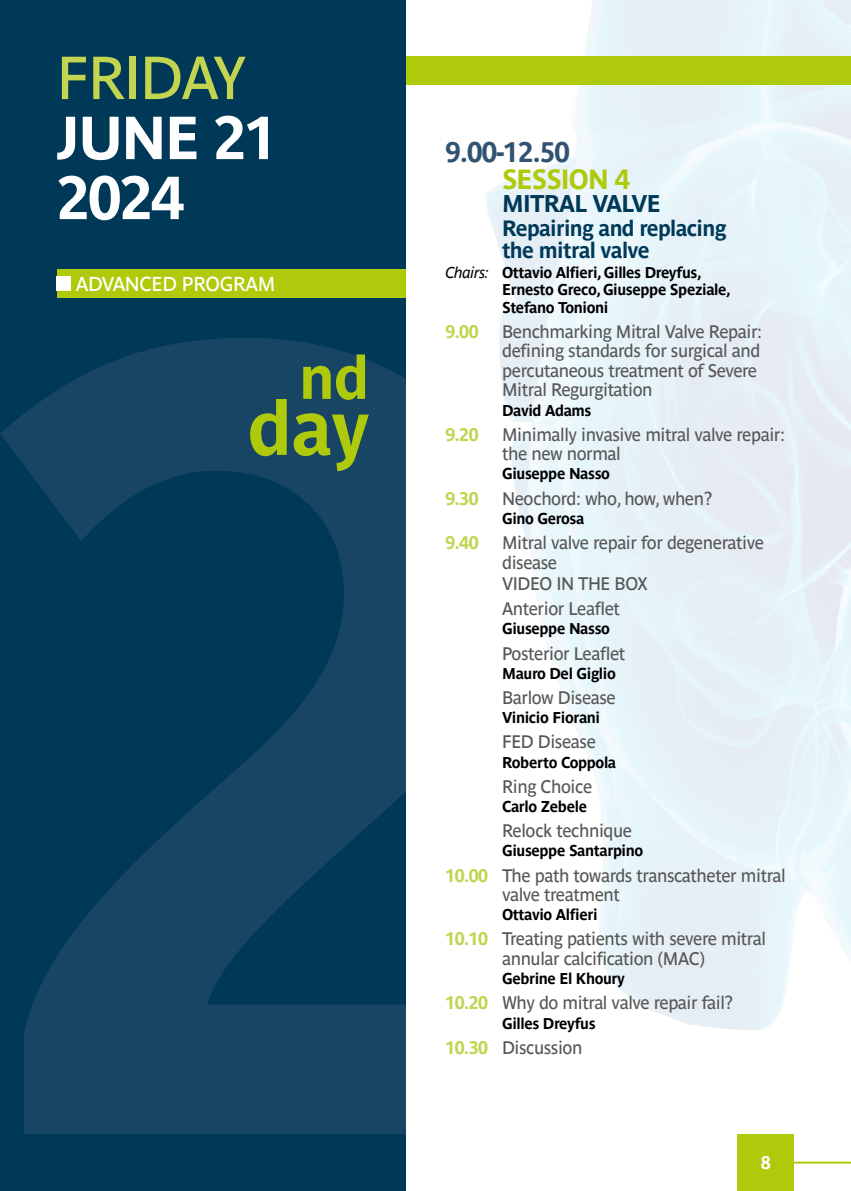
<style>
.page{position:relative;width:851px;height:1191px;background:#fff}
.page>*{position:absolute;margin:0;border:0;box-sizing:border-box;transform-origin:0 0}
.t1{font:700 75.6px "Parisine Std";color:#afca0b}
.t2{font:700 60px/60px "Parisine Std";letter-spacing:-.025em;color:#fff}
.t3{font:60px "Parisine Std";letter-spacing:-.025em;color:#c2d450}
.t4{font:700 60px "Parisine Std";color:#afca0b}
.t5{font:700 28px "Parisine Std";color:#315271}
.t6{font:700 27.6px "Parisine Std";letter-spacing:-.03em;color:#afca0b}
.t7{font:700 24px "Parisine Std";letter-spacing:-.03em;color:#003958}
.t8{font:700 22px/22px "Parisine Std";letter-spacing:-.03em;color:#003958}
.t9{font:20px "Parisine Std";letter-spacing:-.02em;color:#fff}
.t10{font:18px/19.4px "Parisine Std";letter-spacing:-.025em;color:#575756}
.t11{font:700 18px "Parisine Std";letter-spacing:-.025em;color:#c2d450}
.t12{font:700 18px "Parisine Std";color:#fff}
.t13{font:700 15.6px/17.6px "Parisine Std";letter-spacing:-.025em;color:#000}
.s1{font-weight:400;font-style:italic}
.s2{font-weight:700;color:#c2d450}
</style>
<div class="page">
<img style="left:405px;top:0;width:445px;height:1191px">
<div style="left:737px;top:1134px;width:57px;height:57px;background:#afca0b"></div>
<hr style="left:791px;top:1161px;width:59px;height:2px;background:#afca0b">
<div style="left:0;top:57px;width:850px;height:28px;background:#afca0b"></div>
<div style="left:0;top:0;width:405px;height:1191px;background:#003958"></div>
<svg style="left:0;top:338px;width:405px;height:796px;fill:#184564"></svg>
<div style="left:57px;top:269px;width:348px;height:29px;background:#afca0b"></div>
<div style="left:57px;top:276px;width:14px;height:15px;background:#fff"></div>
<h2 class="t3" style="left:57px;top:43px;width:191px">FRIDAY</h2>
<h2 class="t2" style="left:57px;top:108px;width:222px">JUNE 21<br>2024</h2>
<p class="t9" style="left:76px;top:272px;width:201px">ADVANCED PROGRAM</p>
<h2 class="t4" style="left:299px;top:343px;width:72px">nd</h2>
<h1 class="t1" style="left:247px;top:384px;width:123px">day</h1>
<h3 class="t5" style="left:445px;top:135px;width:126px">9.00-12.50</h3>
<h3 class="t6" style="left:502px;top:163px;width:129px">SESSION 4</h3>
<h3 class="t7" style="left:502px;top:189px;width:160px">MITRAL VALVE</h3>
<p class="t8" style="left:502px;top:217px;width:226px">Repairing and replacing the mitral valve</p>
<p class="t13" style="left:502px;top:263px;width:230px;text-indent:-57px"><span class="s1">Chairs:</span> Ottavio Alfieri, Gilles Dreyfus,<br>Ernesto Greco, Giuseppe Speziale,<br>Stefano Tonioni</p>
<p class="t11" style="left:445px;top:321px;width:35px">9.00</p>
<p class="t10" style="left:502px;top:322px;width:261px">Benchmarking Mitral Valve Repair: defining standards for surgical and percutaneous treatment of Severe<br>Mitral Regurgitation</p>
<p class="t13" style="left:502px;top:401px;width:91px">David Adams</p>
<p class="t11" style="left:445px;top:424px;width:35px">9.20</p>
<p class="t10" style="left:502px;top:424px;width:284px">Minimally invasive mitral valve repair: the new normal</p>
<p class="t13" style="left:502px;top:465px;width:109px">Giuseppe Nasso</p>
<p class="t11" style="left:445px;top:488px;width:35px">9.30</p>
<p class="t10" style="left:502px;top:488px;width:212px">Neochord: who, how, when?</p>
<p class="t13" style="left:502px;top:509px;width:84px">Gino Gerosa</p>
<p class="t11" style="left:445px;top:532px;width:35px">9.40</p>
<p class="t10" style="left:502px;top:533px;width:263px">Mitral valve repair for degenerative disease</p>
<p class="t10" style="left:502px;top:571px;width:147px;line-height:25.2px">VIDEO IN THE BOX<br>Anterior Leaflet</p>
<p class="t13" style="left:502px;top:620px;width:109px">Giuseppe Nasso</p>
<p class="t10" style="left:502px;top:643px;width:125px">Posterior Leaflet</p>
<p class="t13" style="left:502px;top:664px;width:115px">Mauro Del Giglio</p>
<p class="t10" style="left:502px;top:688px;width:115px">Barlow Disease</p>
<p class="t13" style="left:502px;top:709px;width:100px">Vinicio Fiorani</p>
<p class="t10" style="left:502px;top:732px;width:95px">FED Disease</p>
<p class="t13" style="left:502px;top:753px;width:116px">Roberto Coppola</p>
<p class="t10" style="left:502px;top:776px;width:92px">Ring Choice</p>
<p class="t13" style="left:502px;top:797px;width:87px">Carlo Zebele</p>
<p class="t10" style="left:502px;top:821px;width:132px">Relock technique</p>
<p class="t13" style="left:502px;top:842px;width:143px">Giuseppe Santarpino</p>
<p class="t10" style="left:502px;top:865px;width:285px;text-indent:-57px"><span class="s2">10.00</span> The path towards transcatheter mitral valve treatment</p>
<p class="t13" style="left:502px;top:905px;width:97px">Ottavio Alfieri</p>
<p class="t10" style="left:445px;top:929px;width:322px;text-align:center"><span class="s2">10.10</span> Treating patients with severe mitral annular calcification (MAC)</p>
<p class="t13" style="left:502px;top:969px;width:124px">Gebrine El Khoury</p>
<p class="t10" style="left:445px;top:993px;width:289px"><span class="s2">10.20</span> Why do mitral valve repair fail?</p>
<p class="t13" style="left:502px;top:1014px;width:95px">Gilles Dreyfus</p>
<p class="t10" style="left:445px;top:1037px;width:139px"><span class="s2">10.30</span> Discussion</p>
<p class="t12" style="left:760px;top:1152px;width:12px">8</p>
</div>
